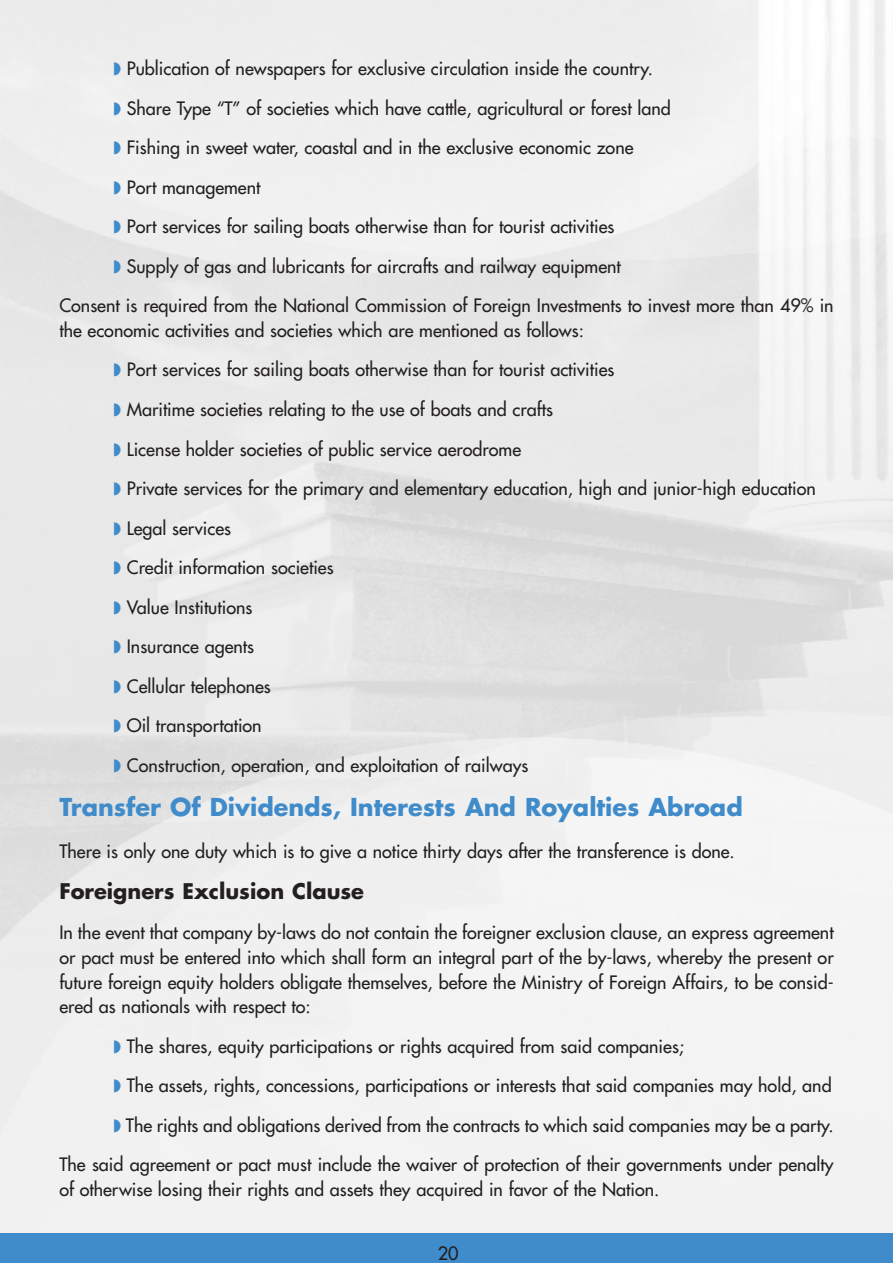
<style>
.page{position:relative;width:893px;height:1263px;background:#fff}
.page>*{position:absolute;margin:0;border:0;box-sizing:border-box;transform-origin:0 0}
.t1{font:700 24px "Futura";color:#408bca}
.t2{font:700 21px "Futura";color:#231f20}
.t3{font:18px/39.6px "Futura";color:#231f20}
.s1{color:#408bca}
</style>
<div class="page">
<div style="left:0;top:1233px;width:892px;height:30px;background:#408bca"></div>
<p class="t3" style="left:113px;top:50px;width:541px"><span class="s1">◗</span> Publication of newspapers for exclusive circulation inside the country.</p>
<p class="t3" style="left:113px;top:90px;width:559px"><span class="s1">◗</span> Share Type “T” of societies which have cattle, agricultural or forest land</p>
<p class="t3" style="left:113px;top:129px;width:521px"><span class="s1">◗</span> Fishing in sweet water, coastal and in the exclusive economic zone</p>
<p class="t3" style="left:113px;top:169px;width:149px"><span class="s1">◗</span> Port management</p>
<p class="t3" style="left:113px;top:208px;width:502px"><span class="s1">◗</span> Port services for sailing boats otherwise than for tourist activities</p>
<p class="t3" style="left:113px;top:248px;width:509px"><span class="s1">◗</span> Supply of gas and lubricants for aircrafts and railway equipment</p>
<p class="t3" style="left:59px;top:287px;width:775px">Consent is required from the National Commission of Foreign Investments to invest more than 49% in</p>
<p class="t3" style="left:113px;top:312px;width:704px;text-indent:-54px">the economic activities and societies which are mentioned as follows:<br><span class="s1">◗</span> Port services for sailing boats otherwise than for tourist activities<br><span class="s1">◗</span> Maritime societies relating to the use of boats and crafts<br><span class="s1">◗</span> License holder societies of public service aerodrome<br><span class="s1">◗</span> Private services for the primary and elementary education, high and junior-high education <span class="s1">◗</span> Legal services<br><span class="s1">◗</span> Credit information societies<br><span class="s1">◗</span> Value Institutions<br><span class="s1">◗</span> Insurance agents<br><span class="s1">◗</span> Cellular telephones<br><span class="s1">◗</span> Oil transportation<br><span class="s1">◗</span> Construction, operation, and exploitation of railways</p>
<h1 class="t1" style="left:59px;top:796px;width:685px">Transfer Of Dividends, Interests And Royalties Abroad</h1>
<p class="t3" style="left:59px;top:832px;width:677px">There is only one duty which is to give a notice thirty days after the transference is done.</p>
<p class="t2" style="left:59px;top:882px;width:306px">Foreigners Exclusion Clause</p>
<p class="t3" style="left:59px;top:922px;width:775px;line-height:24.6px;text-align:justify">In the event that company by-laws do not contain the foreigner exclusion clause, an express agreement or pact must be entered into which shall form an integral part of the by-laws, whereby the present or future foreign equity holders obligate themselves, before the Ministry of Foreign Affairs, to be consid&shy;ered as nationals with respect to:</p>
<p class="t3" style="left:113px;top:1027px;width:572px"><span class="s1">◗</span> The shares, equity participations or rights acquired from said companies;</p>
<p class="t3" style="left:113px;top:1067px;width:719px"><span class="s1">◗</span> The assets, rights, concessions, participations or interests that said companies may hold, and</p>
<p class="t3" style="left:113px;top:1106px;width:721px"><span class="s1">◗</span> The rights and obligations derived from the contracts to which said companies may be a party.</p>
<p class="t3" style="left:59px;top:1146px;width:775px">The said agreement or pact must include the waiver of protection of their governments under penalty</p>
<p class="t3" style="left:59px;top:1171px;width:601px">of otherwise losing their rights and assets they acquired in favor of the Nation.</p>
<p class="t3" style="left:438px;top:1235px;width:22px">20</p>
</div>
